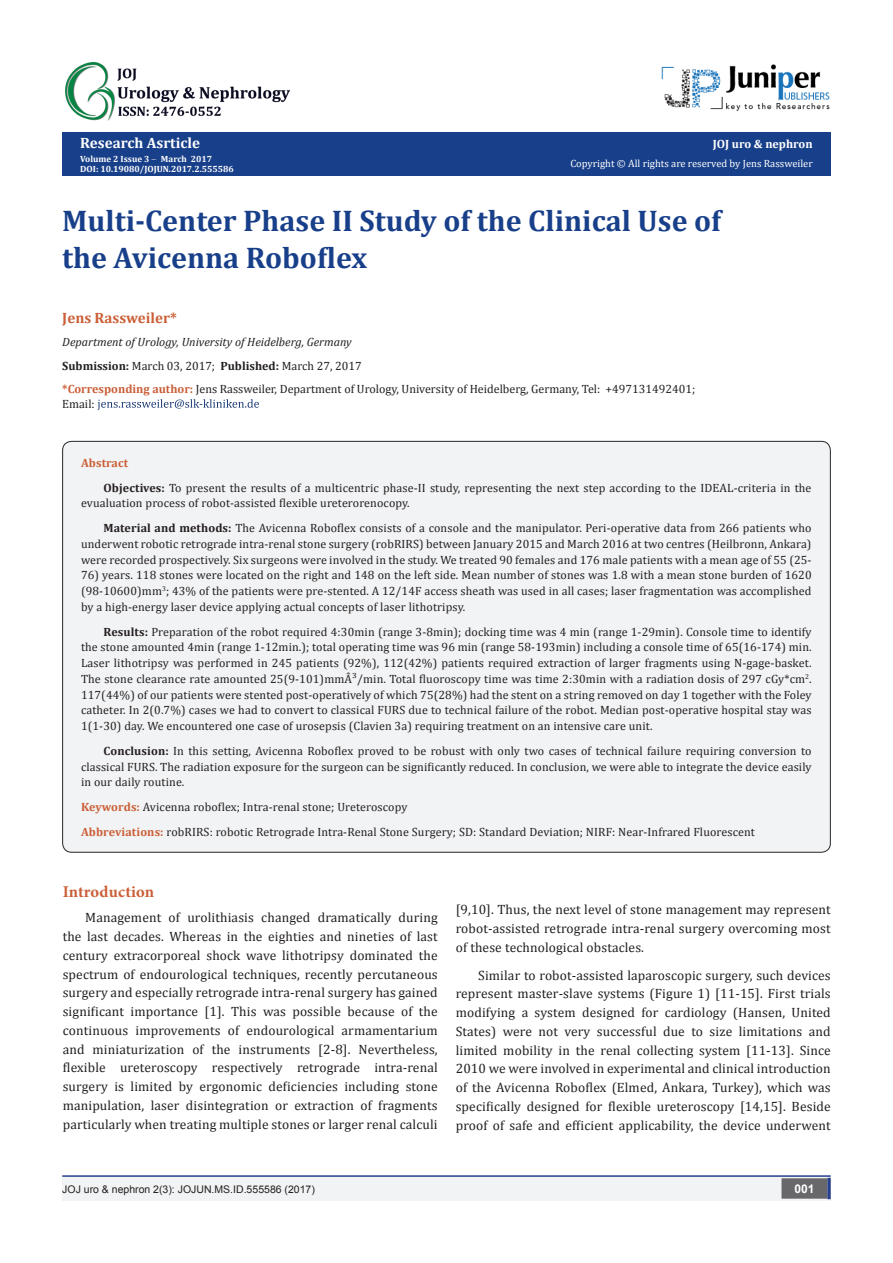
<style>
.page{position:relative;width:893px;height:1263px;background:#fff}
.page>*{position:absolute;margin:0;border:0;box-sizing:border-box;transform-origin:0 0}
.t1{font:700 30px "Cambria";color:#183f89}
.No_Spacing{font:700 16.5px "Minion Pro";letter-spacing:.005em;color:#ca5f37}
.t2{font:700 15px "Cambria";color:#fff}
.t3{font:700 15px "Cambria";color:#ca5f37}
.No_Spacing-2{font:13.5px/18.8px "Cambria";letter-spacing:.01em;color:#231f20;text-align:justify}
.t4{font:12px/15.8px "Cambria";letter-spacing:.01em;color:#231f20;text-align:justify}
.t5{font:italic 12px "Cambria";color:#231f20}
.t6{font:700 12px "Cambria";color:#fff}
.t7{font:700 12px "Cambria";letter-spacing:.01em;color:#ca5f37}
.t8{font:700 12px "Arial";color:#fff}
.t9{font:10.5px "Cambria";color:#fff}
.t10{font:10.5px "Arial";color:#231f20}
.t11{font:700 9px "Cambria";color:#fff}
.s1{font-weight:700}
.s2{font-weight:700;color:#ca5f37}
</style>
<div class="page">
<div style="left:62px;top:133px;width:769px;height:43px;background:#183f89"></div>
<svg style="left:97px;top:399px;width:162px;height:11px"></svg>
<hr style="left:62px;top:1175px;width:769px;height:2px;background:#253f8e">
<div style="left:62px;top:1177px;width:494px;height:24px;background:#f2f3f4"></div>
<div style="left:503px;top:1177px;width:328px;height:24px;background:#f2f3f4"></div>
<div style="left:782px;top:1179px;width:45px;height:19px;background:#68676a"></div>
<div style="left:781px;top:1178px;width:46px;height:21px;border:2px solid #68676a"></div>
<svg style="left:827px;top:1178px;width:4px;height:21px"></svg>
<img style="left:662px;top:64px;width:168px;height:47px">
<div style="left:63px;top:441px;width:767px;height:411px;background:#f2f3f4;border-radius:9px"></div>
<img style="left:65px;top:62px;width:224px;height:58px">
<p class="t2" style="left:80px;top:132px;width:121px">Research Asrticle</p>
<p class="t11" style="left:80px;top:152px;width:71px">Volume 2 Issue 3</p>
<p class="t11" style="left:161px;top:152px;width:53px">March 2017</p>
<p class="t11" style="left:80px;top:163px;width:155px">DOI: 10.19080/JOJUN.2017.2.555586</p>
<p class="t6" style="left:713px;top:136px;width:102px">JOJ uro &amp; nephron</p>
<p class="t9" style="left:570px;top:157px;width:244px">Copyright © All rights are reserved by Jens Rassweiler</p>
<p class="t1" style="left:62px;top:199px;width:660px">Multi-Center Phase II Study of the Clinical Use of</p>
<p class="t1" style="left:62px;top:237px;width:306px">the Avicenna Roboflex</p>
<p class="t3" style="left:62px;top:307px;width:116px">Jens Rassweiler*</p>
<p class="t5" style="left:62px;top:334px;width:291px">Department of Urology, University of Heidelberg, Germany</p>
<p class="t4" style="left:62px;top:358px;width:301px"><span class="s1">Submission:</span> March 03, 2017; <span class="s1">Published:</span> March 27, 2017</p>
<p class="t4" style="left:62px;top:382px;width:634px;line-height:14.4px"><span class="s2">*Corresponding author:</span> Jens Rassweiler, Department of Urology, University of Heidelberg, Germany, Tel: +497131492401;<br>Email:</p>
<p class="t7" style="left:81px;top:454px;width:49px">Abstract</p>
<p class="t4" style="left:81px;top:479px;width:732px;text-indent:22px"><span class="s1">Objectives:</span> To present the results of a multicentric phase-II study, representing the next step according to the IDEAL-criteria in the evualuation process of robot-assisted flexible ureterorenocopy.</p>
<p class="t4" style="left:81px;top:520px;width:732px;text-indent:22px"><span class="s1">Material and methods:</span> The Avicenna Roboflex consists of a console and the manipulator. Peri-operative data from 266 patients who underwent robotic retrograde intra-renal stone surgery (robRIRS) between January 2015 and March 2016 at two centres (Heilbronn, Ankara) were recorded prospectively. Six surgeons were involved in the study. We treated 90 females and 176 male patients with a mean age of 55 (25-</p>
<p class="t4" style="left:81px;top:567px;width:732px">76) years. 118 stones were located on the right and 148 on the left side. Mean number of stones was 1.8 with a mean stone burden of 1620 (98-10600)mm<sup>3</sup>; 43% of the patients were pre-stented. A 12/14F access sheath was used in all cases; laser fragmentation was accomplished by a high-energy laser device applying actual concepts of laser lithotripsy.</p>
<p class="t4" style="left:81px;top:623px;width:732px;text-indent:22px"><span class="s1">Results:</span> Preparation of the robot required 4:30min (range 3-8min); docking time was 4 min (range 1-29min). Console time to identify the stone amounted 4min (range 1-12min.); total operating time was 96 min (range 58-193min) including a console time of 65(16-174) min.<br>Laser lithotripsy was performed in 245 patients (92%), 112(42%) patients required extraction of larger fragments using N-gage-basket.<br>The stone clearance rate amounted 25(9-101)mmÂ³/min. Total fluoroscopy time was time 2:30min with a radiation dosis of 297 cGy*cm<sup>2</sup>.<br>117(44%) of our patients were stented post-operatively of which 75(28%) had the stent on a string removed on day 1 together with the Foley catheter. In 2(0.7%) cases we had to convert to classical FURS due to technical failure of the robot. Median post-operative hospital stay was 1(1-30) day. We encountered one case of urosepsis (Clavien 3a) requiring treatment on an intensive care unit.</p>
<p class="t4" style="left:81px;top:743px;width:732px;text-indent:22px"><span class="s1">Conclusion:</span> In this setting, Avicenna Roboflex proved to be robust with only two cases of technical failure requiring conversion to classical FURS. The radiation exposure for the surgeon can be significantly reduced. In conclusion, we were able to integrate the device easily in our daily routine.</p>
<p class="t4" style="left:81px;top:799px;width:328px"><span class="s2">Keywords:</span> Avicenna roboflex; Intra-renal stone; Ureteroscopy</p>
<p class="t4" style="left:81px;top:824px;width:675px"><span class="s2">Abbreviations:</span> robRIRS: robotic Retrograde Intra-Renal Stone Surgery; SD: Standard Deviation; NIRF: Near-Infrared Fluorescent</p>
<p class="No_Spacing" style="left:63px;top:880px;width:93px">Introduction</p>
<p class="No_Spacing-2" style="left:63px;top:908px;width:377px;text-indent:22px">Management of urolithiasis changed dramatically during the last decades. Whereas in the eighties and nineties of last century extracorporeal shock wave lithotripsy dominated the spectrum of endourological techniques, recently percutaneous surgery and especially retrograde intra-renal surgery has gained significant importance [1]. This was possible because of the continuous improvements of endourological armamentarium and miniaturization of the instruments [2-8]. Nevertheless, flexible ureteroscopy respectively retrograde intra-renal surgery is limited by ergonomic deficiencies including stone manipulation, laser disintegration or extraction of fragments particularly when treating multiple stones or larger renal calculi</p>
<p class="No_Spacing-2" style="left:456px;top:900px;width:377px">[9,10]. Thus, the next level of stone management may represent robot-assisted retrograde intra-renal surgery overcoming most of these technological obstacles.</p>
<p class="No_Spacing-2" style="left:456px;top:965px;width:377px;text-indent:22px">Similar to robot-assisted laparoscopic surgery, such devices represent master-slave systems (Figure 1) [11-15]. First trials modifying a system designed for cardiology (Hansen, United States) were not very successful due to size limitations and limited mobility in the renal collecting system [11-13]. Since 2010 we were involved in experimental and clinical introduction of the Avicenna Roboflex (Elmed, Ankara, Turkey), which was specifically designed for flexible ureteroscopy [14,15]. Beside proof of safe and efficient applicability, the device underwent</p>
<p class="t10" style="left:62px;top:1182px;width:254px">JOJ uro &amp; nephron 2(3): JOJUN.MS.ID.555586 (2017)</p>
<p class="t8" style="left:794px;top:1181px;width:22px">001</p>
</div>
